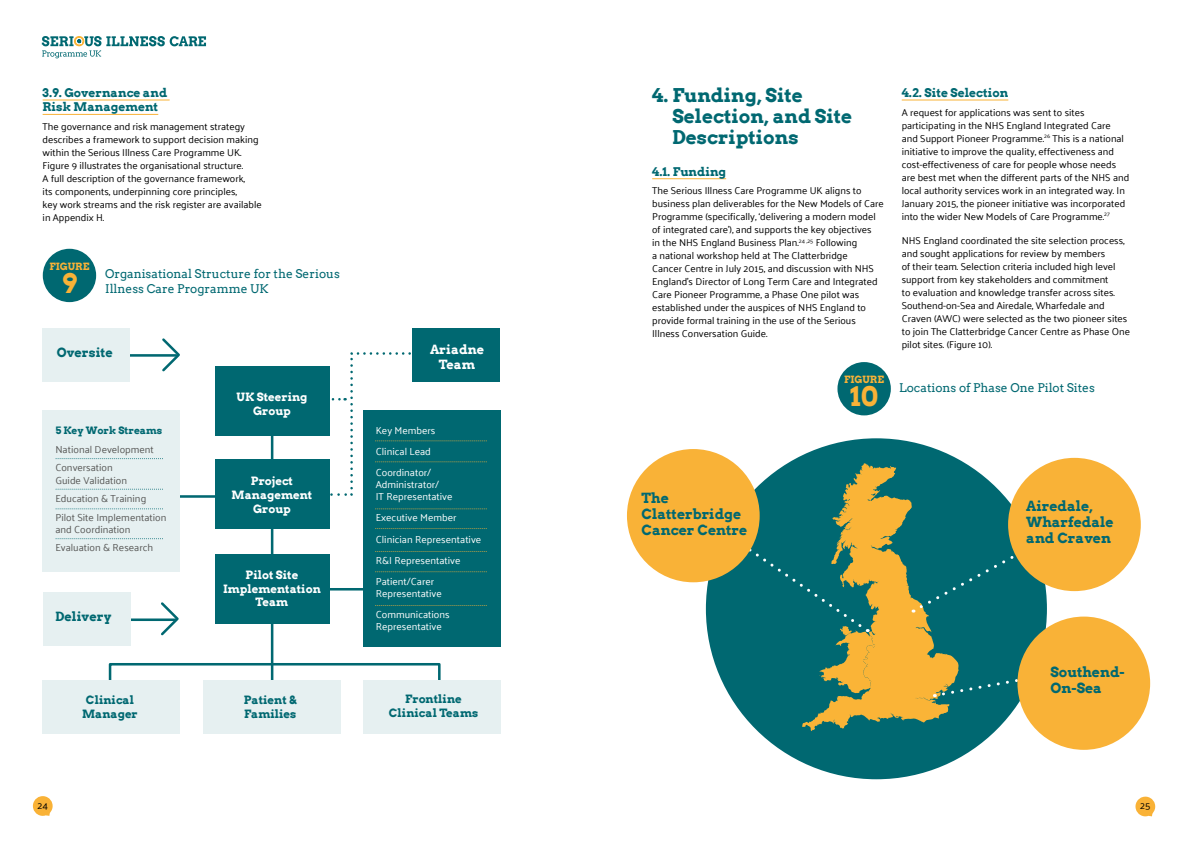
<style>
.page{position:relative;width:1191px;height:842px;background:#fff}
.page>*{position:absolute;margin:0;border:0;box-sizing:border-box;transform-origin:0 0}
.t1{font:700 27px "Arvo";color:#f9b237}
.t2{font:700 19px/21px "Arvo";color:#006871}
.t3{font:700 14px/16px "Arvo";color:#006871}
.t4{font:700 12.7px "Arvo";color:#006871}
.t5{font:700 12.7px/15.2px "Arvo";color:#fff;text-align:center}
.t6{font:12px/14.4px "Arvo";color:#006871}
.t7{font:700 12px/14.4px "Arvo";color:#006871}
.t8{font:700 11.4px/13.7px "Arvo";color:#fff;text-align:center}
.t9{font:700 11.4px/13.7px "Arvo";color:#006871;text-align:center}
.t10{font:10.2px/21.1px "Palanquin";color:#fff}
.t11{font:10.2px/18.6px "Palanquin";color:#575756}
.t12{font:700 10.2px "Arvo";color:#006871}
.t13{font:10px/13px "Palanquin";color:#000}
.t14{font:700 10px "Arvo";color:#f9b237}
</style>
<div class="page">
<svg style="left:32px;top:796px;width:21px;height:20px"></svg>
<svg style="left:42px;top:36px;width:164px;height:22px"></svg>
<svg style="left:1135px;top:796px;width:20px;height:21px"></svg>
<hr style="left:43px;top:99px;width:127px;height:1px;background:#f9b237">
<hr style="left:43px;top:114px;width:115px;height:1px;background:#f9b237">
<hr style="left:325px;top:588px;width:49px;height:2px;background:#006871">
<hr style="left:103px;top:354px;width:73px;height:3px;background:#006871">
<hr style="left:102px;top:618px;width:73px;height:3px;background:#006871">
<div style="left:109px;top:663px;width:331px;height:53px;border:3px solid #006871"></div>
<hr style="left:271px;top:415px;width:2px;height:274px;background:#006871">
<hr style="left:167px;top:495px;width:49px;height:3px;background:#006871">
<svg style="left:160px;top:338px;width:20px;height:34px"></svg>
<div style="left:43px;top:328px;width:87px;height:54px;background:#e6f0f1"></div>
<div style="left:412px;top:329px;width:88px;height:53px;background:#006871"></div>
<div style="left:43px;top:592px;width:87px;height:53px;background:#e6f0f1"></div>
<div style="left:43px;top:681px;width:137px;height:53px;background:#e6f0f1"></div>
<div style="left:203px;top:681px;width:137px;height:53px;background:#e6f0f1"></div>
<div style="left:363px;top:681px;width:137px;height:53px;background:#e6f0f1"></div>
<div style="left:43px;top:410px;width:137px;height:162px;background:#e6f0f1"></div>
<div style="left:215px;top:366px;width:114px;height:70px;background:#006871"></div>
<div style="left:215px;top:555px;width:114px;height:69px;background:#006871"></div>
<div style="left:215px;top:459px;width:114px;height:70px;background:#006871"></div>
<div style="left:363px;top:410px;width:137px;height:236px;background:#006871"></div>
<svg style="left:159px;top:602px;width:20px;height:34px"></svg>
<svg style="left:329px;top:352px;width:158px;height:144px"></svg>
<svg style="left:376px;top:508px;width:111px;height:1px"></svg>
<svg style="left:376px;top:528px;width:111px;height:1px"></svg>
<svg style="left:376px;top:551px;width:111px;height:1px"></svg>
<svg style="left:376px;top:571px;width:111px;height:1px"></svg>
<svg style="left:376px;top:605px;width:111px;height:1px"></svg>
<svg style="left:56px;top:489px;width:107px;height:1px"></svg>
<svg style="left:56px;top:508px;width:107px;height:1px"></svg>
<svg style="left:56px;top:538px;width:107px;height:1px"></svg>
<svg style="left:56px;top:458px;width:107px;height:1px"></svg>
<div style="left:43px;top:249px;width:53px;height:53px;background:#006871;border-radius:50%"></div>
<div style="left:706px;top:438px;width:341px;height:341px;background:#006871;border-radius:50%"></div>
<svg style="left:802px;top:463px;width:156px;height:268px"></svg>
<hr style="left:652px;top:178px;width:74px;height:1px;background:#f9b237">
<hr style="left:901px;top:99px;width:107px;height:1px;background:#f9b237">
<svg style="left:714px;top:524px;width:161px;height:169px"></svg>
<svg style="left:934px;top:668px;width:83px;height:29px"></svg>
<svg style="left:913px;top:538px;width:131px;height:75px"></svg>
<div style="left:627px;top:449px;width:132px;height:133px;background:#f9b237;border-radius:50%"></div>
<div style="left:1008px;top:458px;width:132px;height:133px;background:#f9b237;border-radius:50%"></div>
<div style="left:1017px;top:617px;width:133px;height:133px;background:#f9b237;border-radius:50%"></div>
<div style="left:837px;top:362px;width:54px;height:53px;background:#006871;border-radius:50%"></div>
<p class="t7" style="left:43px;top:85px;width:126px">3.9. Governance and<br>Risk Management</p>
<p class="t13" style="left:43px;top:120px;width:221px">The governance and risk management strategy describes a framework to support decision making within the Serious Illness Care Programme UK.<br>Figure 9 illustrates the organisational structure.<br>A full description of the governance framework,<br>its components, underpinning core principles,<br>key work streams and the risk register are available in Appendix H.</p>
<p class="t14" style="left:49px;top:260px;width:42px">FIGURE</p>
<h1 class="t1" style="left:62px;top:267px;width:17px">9</h1>
<p class="t6" style="left:105px;top:267px;width:236px">Organisational Structure for the Serious<br>Illness Care Programme UK</p>
<p class="t4" style="left:57px;top:345px;width:58px">Oversite</p>
<p class="t5" style="left:430px;top:341px;width:56px">Ariadne<br>Team</p>
<p class="t12" style="left:55px;top:424px;width:109px">5 Key Work Streams</p>
<p class="t11" style="left:55px;top:440px;width:100px">National Development<br>Conversation</p>
<p class="t11" style="left:55px;top:471px;width:112px">Guide Validation<br>Education &amp; Training<br>Pilot Site Implementation</p>
<p class="t11" style="left:55px;top:520px;width:99px">and Coordination<br>Evaluation &amp; Research</p>
<p class="t4" style="left:55px;top:608px;width:57px">Delivery</p>
<p class="t8" style="left:236px;top:390px;width:72px">UK Steering<br>Group</p>
<p class="t8" style="left:232px;top:474px;width:82px">Project<br>Management<br>Group</p>
<p class="t8" style="left:223px;top:568px;width:99px">Pilot Site<br>Implementation<br>Team</p>
<p class="t10" style="left:376px;top:420px;width:61px">Key Members<br>Clinical Lead<br>Coordinator/</p>
<p class="t10" style="left:376px;top:478px;width:78px;line-height:12.2px">Administrator/<br>IT Representative</p>
<p class="t10" style="left:376px;top:507px;width:107px">Executive Member<br>Clinician Representative<br>R&amp;I Representative<br>Patient/Carer</p>
<p class="t10" style="left:376px;top:583px;width:75px">Representative<br>Communications</p>
<p class="t10" style="left:376px;top:616px;width:68px">Representative</p>
<p class="t9" style="left:82px;top:693px;width:57px">Clinical<br>Manager</p>
<p class="t9" style="left:244px;top:693px;width:54px;text-align:left">Patient &amp;<br>Families</p>
<p class="t9" style="left:389px;top:692px;width:91px">Frontline<br>Clinical Teams</p>
<h2 class="t2" style="left:672px;top:85px;width:181px;text-indent:-20px">4. Funding, Site<br>Selection, and Site<br>Descriptions</h2>
<p class="t7" style="left:652px;top:164px;width:75px">4.1. Funding</p>
<p class="t13" style="left:652px;top:184px;width:233px">The Serious Illness Care Programme UK aligns to business plan deliverables for the New Models of Care Programme (specifically, ‘delivering a modern model of integrated care’), and supports the key objectives<br>in the NHS England Business Plan.<sup>24</sup> <sup>,25</sup> Following<br>a national workshop held at The Clatterbridge<br>Cancer Centre in July 2015, and discussion with NHS England’s Director of Long Term Care and Integrated Care Pioneer Programme, a Phase One pilot was established under the auspices of NHS England to provide formal training in the use of the Serious Illness Conversation Guide.</p>
<p class="t14" style="left:844px;top:373px;width:42px">FIGURE</p>
<h1 class="t1" style="left:850px;top:379px;width:29px">10</h1>
<p class="t7" style="left:901px;top:85px;width:108px">4.2. Site Selection</p>
<p class="t13" style="left:901px;top:106px;width:229px">A request for applications was sent to sites participating in the NHS England Integrated Care and Support Pioneer Programme.<sup>26</sup> This is a national initiative to improve the quality, effectiveness and cost-effectiveness of care for people whose needs are best met when the different parts of the NHS and local authority services work in an integrated way. In January 2015, the pioneer initiative was incorporated into the wider New Models of Care Programme.<sup>27</sup></p>
<p class="t13" style="left:901px;top:234px;width:230px">NHS England coordinated the site selection process, and sought applications for review by members<br>of their team. Selection criteria included high level support from key stakeholders and commitment<br>to evaluation and knowledge transfer across sites.<br>Southend-on-Sea and Airedale, Wharfedale and Craven (AWC) were selected as the two pioneer sites to join The Clatterbridge Cancer Centre as Phase One pilot sites. (Figure 10).</p>
<p class="t6" style="left:899px;top:380px;width:197px">Locations of Phase One Pilot Sites</p>
<h3 class="t3" style="left:641px;top:490px;width:107px">The<br>Clatterbridge<br>Cancer Centre</h3>
<h3 class="t3" style="left:1026px;top:498px;width:89px">Airedale,<br>Wharfedale and Craven</h3>
<h3 class="t3" style="left:1050px;top:664px;width:76px">Southend-<br>On-Sea</h3>
<p class="t13" style="left:37px;top:799px;width:12px">24</p>
<p class="t13" style="left:1140px;top:799px;width:12px">25</p>
</div>
